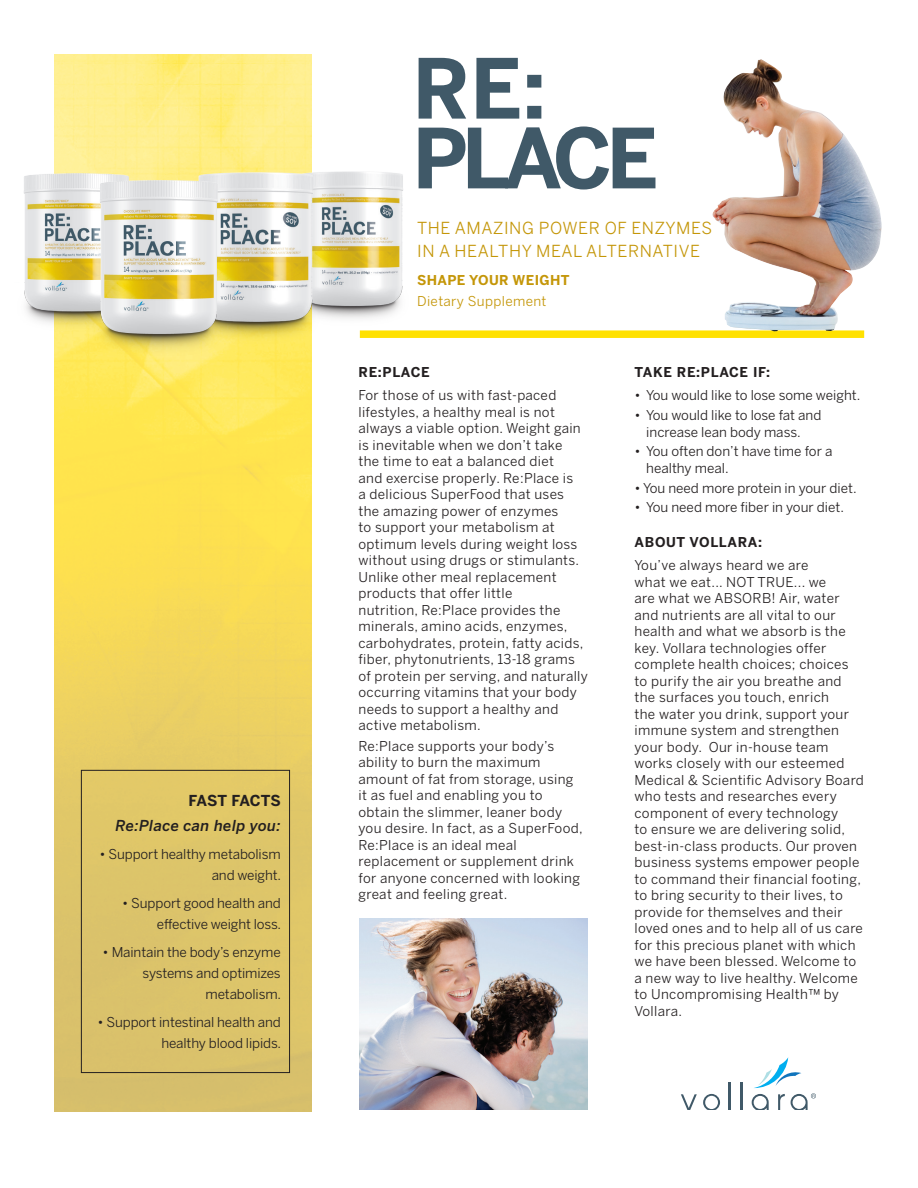
<style>
.page{position:relative;width:918px;height:1188px;background:#fff}
.page>*{position:absolute;margin:0;border:0;box-sizing:border-box;transform-origin:0 0}
.t1{font:700 82.05px/69.8px "Benton Sans";letter-spacing:-.075em;color:#405968}
.t2{font:16.5px/22.5px "Benton Sans";letter-spacing:.035em;color:#c49608}
.t3{font:italic 500 15px "Benton Sans";letter-spacing:.025em;color:#231f20}
.t4{font:700 15px "Benton Sans";color:#231f20}
.t5{font:13.5px/16.5px "Benton Sans";letter-spacing:.025em;color:#231f20}
.t6{font:13.5px/21px "Benton Sans";letter-spacing:-.01em;color:#231f20;text-align:right}
.t7{font:13.5px/16.5px "Benton Sans";color:#231f20}
.t8{font:700 13.5px "Benton Sans";letter-spacing:.05em;color:#231f20}
.t9{font:13.5px "Benton Sans";letter-spacing:.025em;color:#c49608}
.t10{font:700 13.5px "Benton Sans";letter-spacing:.025em;color:#c49608}
</style>
<div class="page">
<img style="left:54px;top:54px;width:258px;height:1057px">
<svg style="left:681px;top:1094px;width:16px;height:16px"></svg>
<hr style="left:729px;top:1083px;width:2px;height:27px;background:#405968">
<hr style="left:741px;top:1083px;width:2px;height:27px;background:#405968">
<svg style="left:703px;top:1094px;width:17px;height:16px"></svg>
<svg style="left:752px;top:1057px;width:64px;height:53px"></svg>
<div style="left:81px;top:770px;width:209px;height:303px;border:1px solid #231f20"></div>
<div style="left:360px;top:330px;width:504px;height:8px;background:#ffe101"></div>
<img style="left:322px;top:172px;width:81px;height:147px">
<img style="left:24px;top:174px;width:114px;height:158px">
<img style="left:189px;top:172px;width:133px;height:172px">
<img style="left:90px;top:180px;width:137px;height:177px">
<img style="left:359px;top:919px;width:229px;height:191px">
<img style="left:712px;top:59px;width:170px;height:272px">
<p class="t4" style="left:188px;top:792px;width:63px">FAST FACT</p>
<p class="t4" style="left:270px;top:792px;width:12px">S</p>
<p class="t3" style="left:116px;top:817px;width:167px">Re:Place can help you:</p>
<p class="t6" style="left:99px;top:844px;width:183px">• Support healthy metabolism and weight.</p>
<p class="t6" style="left:122px;top:893px;width:160px">• Support good health and effective weight loss.</p>
<p class="t6" style="left:103px;top:942px;width:180px">• Maintain the body’s enzyme systems and optimizes metabolism.</p>
<p class="t6" style="left:98px;top:1012px;width:185px">• Support intestinal health and healthy blood lipids.</p>
<h1 class="t1" style="left:412px;top:53px;width:248px">RE:<br>PLACE</h1>
<p class="t2" style="left:417px;top:217px;width:296px">The Amazing Power of Enzymes in a H ealthy M eal Alternative</p>
<p class="t10" style="left:417px;top:272px;width:31px">SHAPE</p>
<p class="t10" style="left:469px;top:272px;width:102px">YOUR WEIGHT</p>
<p class="t9" style="left:417px;top:293px;width:131px">Dietary Supplement</p>
<p class="t8" style="left:358px;top:364px;width:73px">RE:PLACE</p>
<p class="t5" style="left:358px;top:387px;width:231px">For those of us with fast-paced lifestyles, a healthy meal is not always a viable option. Weight gain is inevitable when we don’t take<br>the time to eat a balanced diet<br>and exercise properly. Re:Place is<br>a delicious SuperFood that uses the amazing power of enzymes<br>to support your metabolism at optimum levels during weight loss without using drugs or stimulants.<br>Unlike other meal replacement products that offer little<br>nutrition, Re:Place provides the minerals, amino acids, enzymes, carbohydrates, protein, fatty acids, fiber, phytonutrients, 13-18 grams of protein per serving, and naturally occurring vitamins that your body needs to support a healthy and active metabolism.</p>
<p class="t5" style="left:358px;top:737px;width:226px">Re:Place supports your body’s ability to burn the maximum amount of fat from storage, using it as fuel and enabling you to obtain the slimmer, leaner body you desire. I n fact, as a SuperFood,<br>Re:Place is an ideal meal replacement or supplement drink for anyone concerned with looking great and feeling great.</p>
<p class="t8" style="left:634px;top:364px;width:137px">TAKE RE:PLACE IF:</p>
<p class="t7" style="left:634px;top:387px;width:227px">• You would like to lose some weight.</p>
<p class="t7" style="left:646px;top:407px;width:177px;text-indent:-12px">• You would like to lose fat and increase lean body mass.</p>
<p class="t7" style="left:646px;top:443px;width:188px;text-indent:-12px">• You often don’t have time for a healthy meal.</p>
<p class="t7" style="left:634px;top:479px;width:224px">• You need more protein in your diet.</p>
<p class="t7" style="left:634px;top:499px;width:211px">• You need more fiber in your diet.</p>
<p class="t8" style="left:634px;top:534px;width:87px">ABOUT VOLLARA</p>
<p class="t8" style="left:758px;top:534px;width:5px">:</p>
<p class="t5" style="left:634px;top:557px;width:193px">You’ve always heard we are what we eat... NOT TRUE... we are what we ABSOR</p>
<p class="t5" style="left:634px;top:590px;width:231px;text-indent:128px">B! Air, water and nutrients are all vital to our health and what we absorb is the key. Vollara technologies offer complete health choices; choices to purify the air you breathe and the surfaces you touch, enrich<br>the water you drink, support your immune system and strengthen your body. Our in-house team works closely with our esteemed<br>M edical &amp; Scientific Advisory Board who tests and researches every component of every technology<br>to ensure we are delivering solid, best-in-class products. Our proven business systems empower people to command their financial footing, to bring security to their lives, to provide for themselves and their loved ones and to help all of us care for this precious planet with which we have been blessed. Welcome to a new way to live healthy. Welcome to Uncompromising Health™ by<br>Vollara.</p>
</div>
